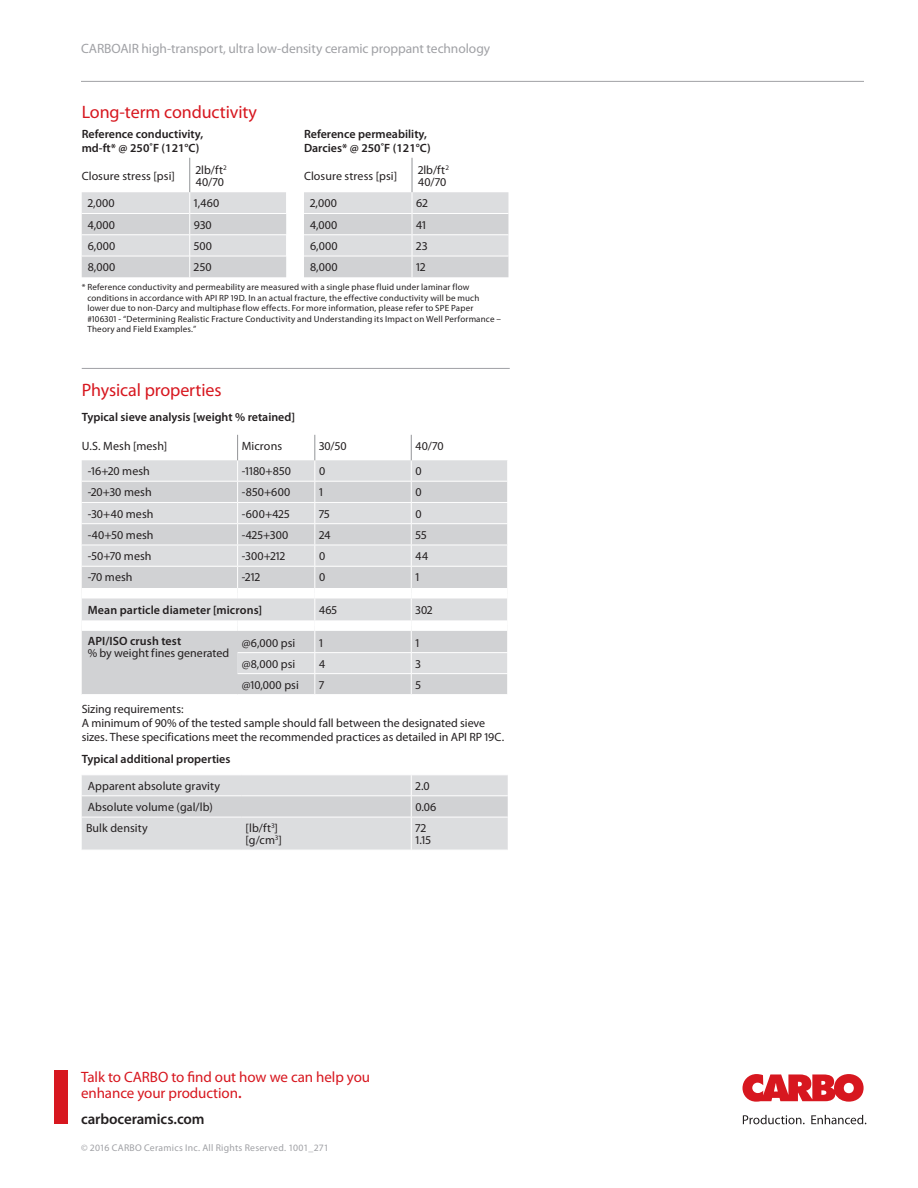
<style>
.page{position:relative;width:918px;height:1188px;background:#fff}
.page>*{position:absolute;margin:0;border:0;box-sizing:border-box;transform-origin:0 0}
.t1{font:18px "Myriad Pro";letter-spacing:-.005em;color:#d7171f}
.t2{font:15px/16.5px "Myriad Pro";letter-spacing:-.005em;color:#d7171f}
.t3{font:600 15px "Myriad Pro";letter-spacing:-.01em;color:#231f20}
.t4{font:13.5px "Myriad Pro";letter-spacing:-.005em;color:#a0a1a5}
.t5{font:12px/12px "Myriad Pro";letter-spacing:.005em;color:#231f20}
.t6{font:600 12px/13.5px "Myriad Pro";color:#231f20}
.t7{font:9.75px "Myriad Pro";letter-spacing:.025em;color:#a0a1a5}
.t8{font:9px/10.5px "Myriad Pro";letter-spacing:.02em;color:#231f20}
.s1{font-weight:600}
</style>
<div class="page">
<div style="left:54px;top:1070px;width:14px;height:54px;background:#d7171f"></div>
<svg style="left:742px;top:1074px;width:122px;height:28px"></svg>
<svg style="left:743px;top:1115px;width:62px;height:9px"></svg>
<svg style="left:811px;top:1115px;width:55px;height:9px"></svg>
<hr style="left:82px;top:368px;width:428px;height:1px;background:#a0a1a5">
<svg style="left:82px;top:277px;width:426px;height:1px"></svg>
<hr style="left:189px;top:158px;width:1px;height:34px;background:#939598">
<hr style="left:412px;top:158px;width:1px;height:34px;background:#939598">
<svg style="left:82px;top:192px;width:426px;height:85px"></svg>
<svg style="left:82px;top:460px;width:425px;height:21px;fill:#dcdddf"></svg>
<svg style="left:82px;top:482px;width:425px;height:212px;fill:#d1d2d4"></svg>
<hr style="left:82px;top:502px;width:156px;height:1px;background:#fff">
<hr style="left:238px;top:502px;width:77px;height:1px;background:#fff">
<hr style="left:315px;top:502px;width:96px;height:1px;background:#fff">
<hr style="left:411px;top:502px;width:97px;height:1px;background:#fff">
<hr style="left:82px;top:523px;width:156px;height:1px;background:#fff">
<hr style="left:238px;top:523px;width:77px;height:1px;background:#fff">
<hr style="left:315px;top:523px;width:96px;height:1px;background:#fff">
<hr style="left:411px;top:523px;width:97px;height:1px;background:#fff">
<hr style="left:82px;top:545px;width:156px;height:1px;background:#fff">
<hr style="left:238px;top:545px;width:77px;height:1px;background:#fff">
<hr style="left:315px;top:545px;width:96px;height:1px;background:#fff">
<hr style="left:411px;top:545px;width:97px;height:1px;background:#fff">
<hr style="left:82px;top:566px;width:156px;height:1px;background:#fff">
<hr style="left:238px;top:566px;width:77px;height:1px;background:#fff">
<hr style="left:315px;top:566px;width:96px;height:1px;background:#fff">
<hr style="left:411px;top:566px;width:97px;height:1px;background:#fff">
<svg style="left:314px;top:598px;width:1px;height:22px"></svg>
<svg style="left:411px;top:598px;width:1px;height:22px"></svg>
<hr style="left:238px;top:652px;width:77px;height:1px;background:#fff">
<hr style="left:315px;top:652px;width:96px;height:1px;background:#fff">
<hr style="left:411px;top:652px;width:97px;height:1px;background:#fff">
<hr style="left:238px;top:673px;width:77px;height:1px;background:#fff">
<hr style="left:315px;top:673px;width:96px;height:1px;background:#fff">
<svg style="left:314px;top:631px;width:1px;height:63px"></svg>
<hr style="left:411px;top:673px;width:97px;height:1px;background:#fff">
<svg style="left:411px;top:631px;width:1px;height:63px"></svg>
<svg style="left:237px;top:435px;width:1px;height:153px"></svg>
<svg style="left:314px;top:435px;width:1px;height:153px"></svg>
<svg style="left:411px;top:435px;width:1px;height:153px"></svg>
<div style="left:82px;top:588px;width:156px;height:10px;background:#fff"></div>
<div style="left:238px;top:588px;width:77px;height:10px;background:#fff"></div>
<div style="left:315px;top:588px;width:96px;height:10px;background:#fff"></div>
<div style="left:411px;top:588px;width:96px;height:10px;background:#fff"></div>
<div style="left:82px;top:620px;width:156px;height:11px;background:#fff"></div>
<div style="left:238px;top:620px;width:77px;height:11px;background:#fff"></div>
<div style="left:315px;top:620px;width:96px;height:11px;background:#fff"></div>
<div style="left:411px;top:620px;width:96px;height:11px;background:#fff"></div>
<svg style="left:82px;top:775px;width:426px;height:75px"></svg>
<hr style="left:82px;top:817px;width:159px;height:1px;background:#fff">
<hr style="left:241px;top:817px;width:170px;height:1px;background:#fff">
<hr style="left:411px;top:817px;width:97px;height:1px;background:#fff">
<hr style="left:411px;top:817px;width:1px;height:33px;background:#fff">
<hr style="left:81px;top:81px;width:783px;height:1px;background:#a0a1a5">
<p class="t4" style="left:81px;top:40px;width:411px">CARBOAIR high-transport, ultra low-density ceramic proppant technology</p>
<h1 class="t1" style="left:82px;top:101px;width:177px">Long-term conductivity</h1>
<p class="t6" style="left:82px;top:127px;width:123px">Reference conductivity, md-ft* @ 250˚F (121°C)</p>
<p class="t6" style="left:304px;top:127px;width:128px">Reference permeability,<br>Darcies* @ 250˚F (121°C)</p>
<p class="t5" style="left:82px;top:169px;width:95px">Closure stress [psi]</p>
<p class="t5" style="left:196px;top:163px;width:32px">2lb/ft<sup>2<br></sup>40/70</p>
<p class="t5" style="left:304px;top:169px;width:95px">Closure stress [psi]</p>
<p class="t5" style="left:418px;top:163px;width:32px">2lb/ft<sup>2<br></sup>40/70</p>
<p class="t5" style="left:88px;top:197px;width:28px">2,000</p>
<p class="t5" style="left:194px;top:197px;width:27px">1,460</p>
<p class="t5" style="left:310px;top:197px;width:28px">2,000</p>
<p class="t5" style="left:416px;top:197px;width:13px">62</p>
<p class="t5" style="left:88px;top:218px;width:29px">4,000</p>
<p class="t5" style="left:194px;top:218px;width:19px">930</p>
<p class="t5" style="left:310px;top:218px;width:29px">4,000</p>
<p class="t5" style="left:416px;top:218px;width:11px">41</p>
<p class="t5" style="left:88px;top:240px;width:29px">6,000</p>
<p class="t5" style="left:194px;top:240px;width:20px">500</p>
<p class="t5" style="left:310px;top:240px;width:29px">6,000</p>
<p class="t5" style="left:416px;top:240px;width:13px">23</p>
<p class="t5" style="left:88px;top:261px;width:29px">8,000</p>
<p class="t5" style="left:194px;top:261px;width:19px">250</p>
<p class="t5" style="left:310px;top:261px;width:29px">8,000</p>
<p class="t5" style="left:416px;top:261px;width:11px">12</p>
<p class="t8" style="left:87px;top:282px;width:415px;text-indent:-6px">* Reference conductivity and permeability are measured with a single phase fluid under laminar flow conditions in accordance with API RP 19D. In an actual fracture, the effective conductivity will be much lower due to non-Darcy and multiphase flow effects. For more information, please refer to SPE Paper #106301 - “Determining Realistic Fracture Conductivity and Understanding its Impact on Well Performance – Theory and Field Examples.”</p>
<h1 class="t1" style="left:82px;top:379px;width:141px">Physical properties</h1>
<p class="t6" style="left:82px;top:410px;width:215px">Typical sieve analysis [weight % retained]</p>
<p class="t5" style="left:82px;top:440px;width:87px">U.S. Mesh [mesh]</p>
<p class="t5" style="left:242px;top:440px;width:42px">Microns</p>
<p class="t5" style="left:319px;top:440px;width:29px">30/50</p>
<p class="t5" style="left:416px;top:440px;width:30px">40/70</p>
<p class="t5" style="left:88px;top:465px;width:64px">-16+20 mesh</p>
<p class="t5" style="left:242px;top:465px;width:51px">-1180+850</p>
<p class="t5" style="left:319px;top:465px;width:8px">0</p>
<p class="t5" style="left:416px;top:465px;width:8px">0</p>
<p class="t5" style="left:88px;top:486px;width:66px">-20+30 mesh</p>
<p class="t5" style="left:242px;top:486px;width:50px">-850+600</p>
<p class="t5" style="left:319px;top:486px;width:5px">1</p>
<p class="t5" style="left:416px;top:486px;width:8px">0</p>
<p class="t5" style="left:88px;top:507px;width:67px">-30+40 mesh</p>
<p class="t5" style="left:242px;top:507px;width:49px">-600+425</p>
<p class="t5" style="left:319px;top:507px;width:12px">75</p>
<p class="t5" style="left:416px;top:507px;width:8px">0</p>
<p class="t5" style="left:88px;top:529px;width:67px">-40+50 mesh</p>
<p class="t5" style="left:242px;top:529px;width:48px">-425+300</p>
<p class="t5" style="left:319px;top:529px;width:13px">24</p>
<p class="t5" style="left:416px;top:529px;width:13px">55</p>
<p class="t5" style="left:88px;top:550px;width:65px">-50+70 mesh</p>
<p class="t5" style="left:242px;top:550px;width:45px">-300+212</p>
<p class="t5" style="left:319px;top:550px;width:8px">0</p>
<p class="t5" style="left:416px;top:550px;width:14px">44</p>
<p class="t5" style="left:88px;top:571px;width:46px">-70 mesh</p>
<p class="t5" style="left:242px;top:571px;width:20px">-212</p>
<p class="t5" style="left:319px;top:571px;width:8px">0</p>
<p class="t5" style="left:416px;top:571px;width:5px">1</p>
<p class="t6" style="left:88px;top:603px;width:176px">Mean particle diameter [microns]</p>
<p class="t5" style="left:319px;top:604px;width:20px">465</p>
<p class="t5" style="left:416px;top:604px;width:19px">302</p>
<p class="t6" style="left:88px;top:634px;width:95px">API/ISO crush test</p>
<p class="t5" style="left:88px;top:647px;width:143px">% by weight fines generated</p>
<p class="t5" style="left:242px;top:636px;width:55px">@6,000 psi</p>
<p class="t5" style="left:319px;top:636px;width:5px">1</p>
<p class="t5" style="left:416px;top:636px;width:5px">1</p>
<p class="t5" style="left:242px;top:657px;width:55px">@8,000 psi</p>
<p class="t5" style="left:319px;top:657px;width:8px">4</p>
<p class="t5" style="left:416px;top:657px;width:7px">3</p>
<p class="t5" style="left:242px;top:678px;width:58px">@10,000 psi</p>
<p class="t5" style="left:319px;top:678px;width:6px">7</p>
<p class="t5" style="left:416px;top:678px;width:7px">5</p>
<p class="t5" style="left:82px;top:701px;width:424px;line-height:14.4px">Sizing requirements:<br>A minimum of 90% of the tested sample should fall between the designated sieve sizes. These specifications meet the recommended practices as detailed in API RP 19C.</p>
<p class="t6" style="left:82px;top:752px;width:150px">Typical additional properties</p>
<p class="t5" style="left:88px;top:780px;width:134px">Apparent absolute gravity</p>
<p class="t5" style="left:416px;top:780px;width:16px">2.0</p>
<p class="t5" style="left:88px;top:801px;width:127px">Absolute volume (gal/lb)</p>
<p class="t5" style="left:416px;top:801px;width:22px">0.06</p>
<p class="t5" style="left:86px;top:822px;width:63px">Bulk density</p>
<p class="t5" style="left:246px;top:822px;width:38px">[lb/ft<sup>3</sup>] [g/cm<sup>3</sup>]</p>
<p class="t5" style="left:416px;top:822px;width:17px">72<br>1.15</p>
<p class="t2" style="left:81px;top:1068px;width:291px">Talk to CARBO to find out how we can help you enhance your production<span class="s1">.</span></p>
<p class="t3" style="left:81px;top:1109px;width:125px">carboceramics.com</p>
<p class="t7" style="left:81px;top:1141px;width:249px">© 2016 CARBO Ceramics Inc. All Rights Reserved. 1001_271</p>
</div>
